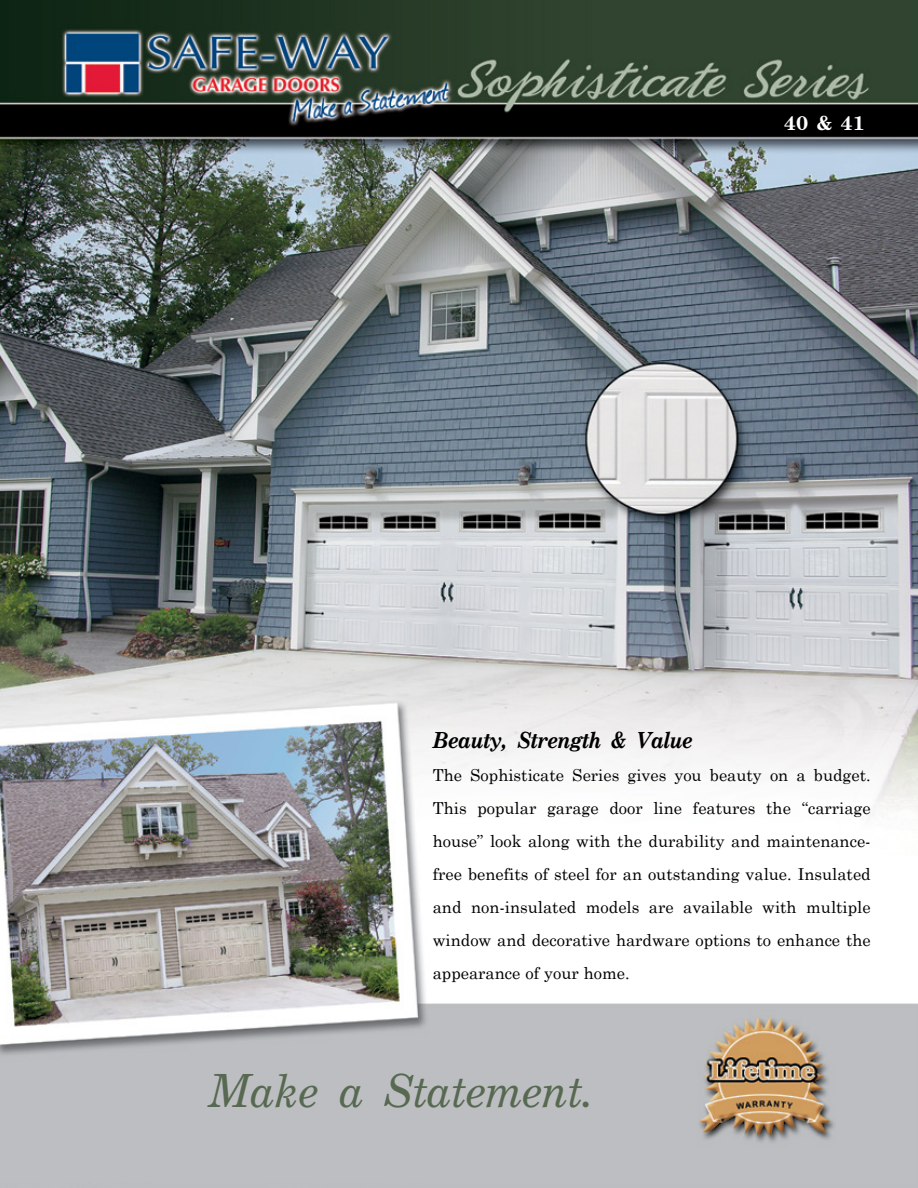
<style>
.page{position:relative;width:918px;height:1188px;background:#fff}
.page>*{position:absolute;margin:0;border:0;box-sizing:border-box;transform-origin:0 0}
.t1{font:italic 49.5px "Century Sch T";color:#576951}
.t2{font:italic 700 24px "Century Sch T";color:#000;scale:.9 1}
.t3{font:700 21px "Century Sch T";color:#fff}
.t4{font:16.5px/33px "Century Schoolbook";color:#000;text-align:justify}
</style>
<div class="page">
<img style="left:0;top:0;width:918px;height:1188px">
<p class="t3" style="left:784px;top:111px;width:82px">40 &amp; 41</p>
<h2 class="t2" style="left:433px;top:727px;width:290px">Beauty, Strength &amp; Value</h2>
<p class="t4" style="left:433px;top:758px;width:440px">The Sophisticate Series gives you beauty on a budget.<br>This popular garage door line features the “carriage house” look along with the durability and maintenance&shy;free benefits of steel for an outstanding value. Insulated and non-insulated models are available with multiple window and decorative hardware options to enhance the appearance of your home.</p>
<h1 class="t1" style="left:209px;top:1063px;width:387px">Make a Statement.</h1>
</div>
